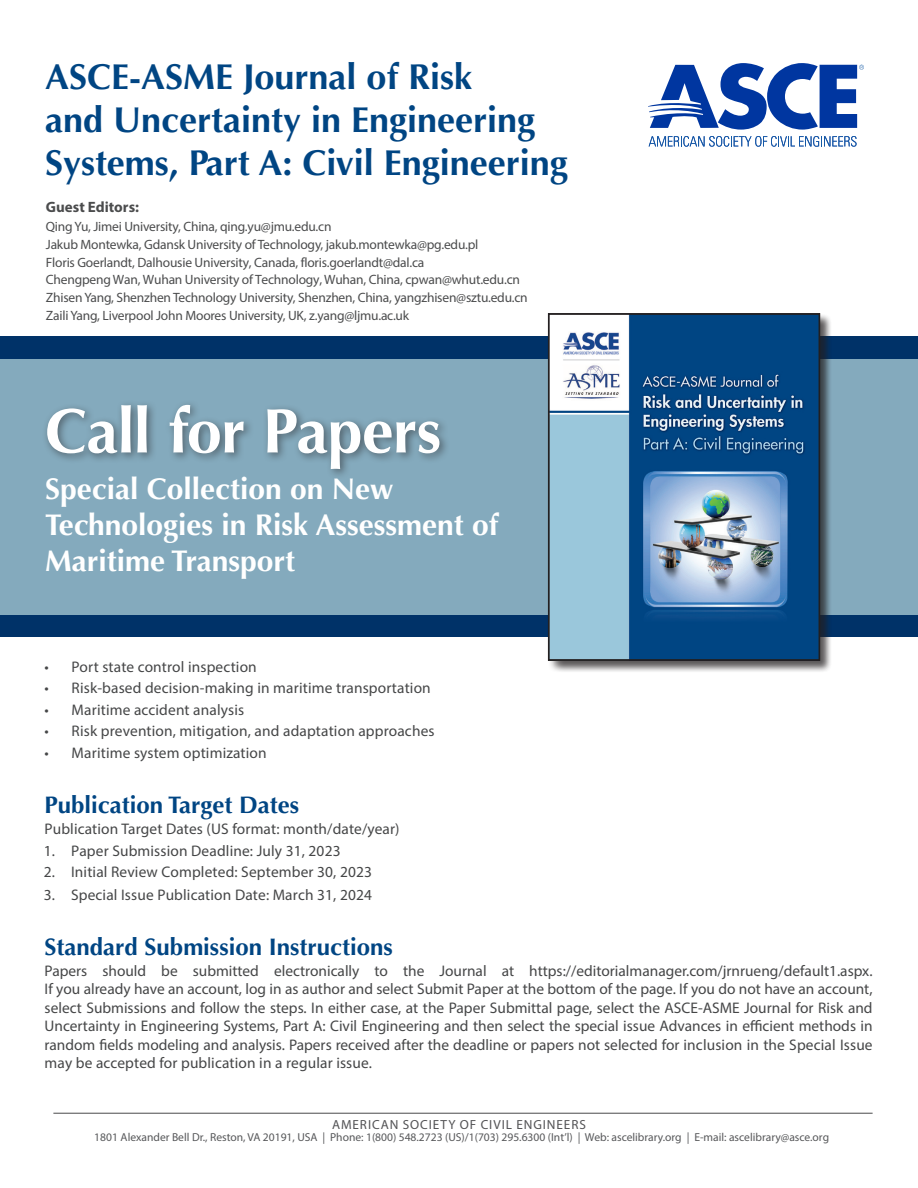
<style>
.page{position:relative;width:918px;height:1188px;background:#fff}
.page>*{position:absolute;margin:0;border:0;box-sizing:border-box;transform-origin:0 0}
.t1{font:700 63px "Optima";letter-spacing:-.015em;color:#fff}
.t2{font:700 36px/43.2px "Optima";color:#004583}
.t3{font:700 30px/36px "Optima";color:#fff}
.t4{font:700 24px "Optima";color:#004583}
.t5{font:15.3px/18.5px "Myriad Pro";letter-spacing:.01em;color:#454647;text-align:justify}
.t6{font:700 15px "Myriad Pro";color:#4b4c4d}
.t7{font:13.5px/17.9px "Myriad Pro";letter-spacing:-.015em;color:#4b4c4d}
.t8{font:13.2px "Myriad Pro";letter-spacing:.07em;color:#535355}
.t9{font:11.55px "Myriad Pro";color:#57585a}
</style>
<div class="page">
<hr style="left:53px;top:1113px;width:820px;height:1px;background:#494a4b">
<div style="left:0;top:337px;width:918px;height:300px;background:#003268"></div>
<div style="left:0;top:359px;width:918px;height:256px;background:#84aabd"></div>
<svg style="left:649px;top:136px;width:208px;height:11px"></svg>
<svg style="left:648px;top:63px;width:216px;height:67px"></svg>
<div style="left:42px;top:400px;width:408px;height:80px;background:#231f20;opacity:.51"></div>
<div style="left:548px;top:314px;width:284px;height:359px;background:#231f20;opacity:.5"></div>
<svg style="left:548px;top:314px;width:269px;height:346px;background:#5987af"></svg>
<div style="left:549px;top:314px;width:270px;height:346px;border:1px solid #231f20"></div>
<p class="t2" style="left:45px;top:56px;width:524px">ASCE-ASME Journal of Risk<br>and Uncertainty in Engineering<br>Systems, Part A: Civil Engineering</p>
<p class="t6" style="left:46px;top:197px;width:95px">Guest Editors:</p>
<p class="t7" style="left:46px;top:217px;width:483px">Qing Yu, Jimei University, China, qing.yu@jmu.edu.cn<br>Jakub Montewka, Gdansk University of Technology, jakub.montewka@pg.edu.pl<br>Floris Goerlandt, Dalhousie University, Canada, floris.goerlandt@dal.ca<br>Chengpeng Wan, Wuhan University of Technology, Wuhan, China, cpwan@whut.edu.cn Zhisen Yang, Shenzhen Technology University, Shenzhen, China, yangzhisen@sztu.edu.cn Zaili Yang, Liverpool John Moores University, UK, z.yang@ljmu.ac.uk</p>
<p class="t1" style="left:45px;top:394px;width:398px">Call for Papers</p>
<p class="t3" style="left:45px;top:472px;width:455px">Special Collection on New<br>Technologies in Risk Assessment of<br>Maritime Transport</p>
<p class="t5" style="left:45px;top:657px;width:214px">• Port state control inspection</p>
<p class="t5" style="left:45px;top:679px;width:388px">• Risk-based decision-making in maritime transportation</p>
<p class="t5" style="left:45px;top:700px;width:201px">• Maritime accident analysis</p>
<p class="t5" style="left:45px;top:722px;width:392px">• Risk prevention, mitigation, and adaptation approaches</p>
<p class="t5" style="left:45px;top:744px;width:224px">• Maritime system optimization</p>
<p class="t4" style="left:45px;top:791px;width:256px">Publication Target Dates</p>
<p class="t5" style="left:45px;top:820px;width:357px">Publication Target Dates (US format: month/date/year)</p>
<p class="t5" style="left:44px;top:841px;width:298px">1. Paper Submission Deadline: July 31, 2023</p>
<p class="t5" style="left:44px;top:862px;width:330px">2. Initial Review Completed: September 30, 2023</p>
<p class="t5" style="left:44px;top:885px;width:330px">3. Special Issue Publication Date: March 31, 2024</p>
<p class="t4" style="left:45px;top:932px;width:350px">Standard Submission Instructions</p>
<p class="t5" style="left:45px;top:961px;width:830px">Papers should be submitted electronically to the Journal at https://editorialmanager.com/jrnrueng/default1.aspx.<br>If you already have an account, log in as author and select Submit Paper at the bottom of the page. If you do not have an account, select Submissions and follow the steps. In either case, at the Paper Submittal page, select the ASCE-ASME Journal for Risk and Uncertainty in Engineering Systems, Part A: Civil Engineering and then select the special issue Advances in efficient methods in random fields modeling and analysis. Papers received after the deadline or papers not selected for inclusion in the Special Issue may be accepted for publication in a regular issue.</p>
<p class="t8" style="left:332px;top:1116px;width:255px">AMERICAN SOCIETY OF CIVIL ENGINEERS</p>
<p class="t9" style="left:94px;top:1130px;width:736px">1801 Alexander Bell Dr., Reston, VA 20191, USA | Phone: 1(800) 548.2723 (US)/1(703) 295.6300 (Int’l) | Web: ascelibrary.org | E-mail: ascelibrary@asce.org</p>
</div>
